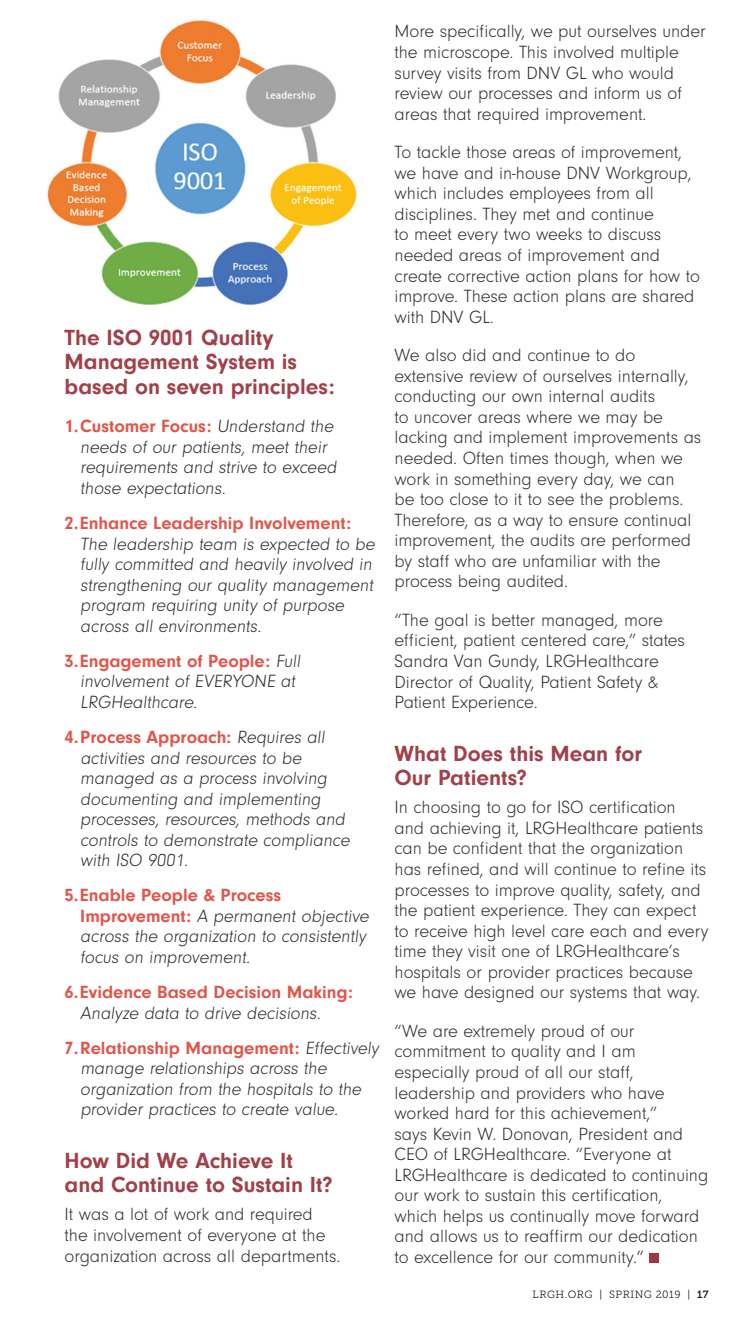
<style>
.page{position:relative;width:756px;height:1323px;background:#fff}
.page>*{position:absolute;margin:0;border:0;box-sizing:border-box;transform-origin:0 0}
.t1{font:700 22.75px/24.5px "Neuzeit Gro";color:#a24049}
.t2{font:300 18.38px/20.5px "Neuzeit Gro";color:#312f30}
.t3{font:700 18.38px "Neuzeit Gro";color:#e1564b}
.t4{font:10.5px "Museo Slab 300";letter-spacing:.05em;color:#231f20}
.s1{font-weight:700;color:#e1564b}
.s2{font-family:"Museo Slab 700"}
</style>
<div class="page">
<div style="left:649px;top:1254px;width:10px;height:9px;background:#9f3743"></div>
<img style="left:47px;top:20px;width:310px;height:285px">
<p class="t1" style="left:65px;top:325px;width:272px">The ISO 9001 Quality<br>Management System is based on seven principles:</p>
<p class="t2" style="left:80px;top:417px;width:260px;text-indent:-16px"><span class="s1">1.Customer Focus:</span> Understand the needs of our patients, meet their requirements and strive to exceed those expectations.</p>
<p class="t3" style="left:65px;top:513px;width:288px">2.Enhance Leadership Involvement:</p>
<p class="t2" style="left:80px;top:534px;width:299px">The leadership team is expected to be fully committed and heavily involved in strengthening our quality management program requiring unity of purpose across all environments.</p>
<p class="t2" style="left:80px;top:651px;width:224px;text-indent:-16px"><span class="s1">3.Engagement of People:</span> Full involvement of EVERYONE at<br>LRGHealthcare.</p>
<p class="t2" style="left:80px;top:727px;width:274px;text-indent:-16px"><span class="s1">4.Process Approach:</span> Requires all activities and resources to be managed as a process involving documenting and implementing processes, resources, methods and controls to demonstrate compliance with ISO 9001.</p>
<p class="t2" style="left:80px;top:886px;width:293px;text-indent:-16px"><span class="s1">5.Enable People &amp; Process<br>Improvement :</span> A permanent objective across the organization to consistently focus on improvement.</p>
<p class="t3" style="left:65px;top:982px;width:290px">6.Evidence Based Decision Making:</p>
<p class="t2" style="left:65px;top:996px;width:318px;line-height:35px;text-indent:16px">Analyze data to drive decisions.<br><span class="s1">7.Relationship Management:</span> Effectively</p>
<p class="t2" style="left:80px;top:1058px;width:285px">manage relationships across the organization from the hospitals to the provider practices to create value.</p>
<p class="t1" style="left:65px;top:1148px;width:270px">How Did We Achieve It and Continue to Sustain It?</p>
<p class="t2" style="left:65px;top:1205px;width:277px">It was a lot of work and required the involvement of everyone at the organization across all departments.</p>
<p class="t2" style="left:395px;top:22px;width:313px">More specifically, we put ourselves under the microscope. This involved multiple survey visits from DNV GL who would review our processes and inform us of areas that required improvement.</p>
<p class="t2" style="left:395px;top:142px;width:307px">To tackle those areas of improvement, we have and in-house DNV Workgroup, which includes employees from all disciplines. They met and continue<br>to meet every two weeks to discuss needed areas of improvement and create corrective action plans for how to improve. These action plans are shared with DNV GL.</p>
<p class="t2" style="left:395px;top:345px;width:308px">We also did and continue to do extensive review of ourselves internally, conducting our own internal audits<br>to uncover areas where we may be lacking and implement improvements as needed. Often times though, when we work in something every day, we can<br>be too close to it to see the problems.<br>Therefore, as a way to ensure continual improvement, the audits are performed by staff who are unfamiliar with the process being audited.</p>
<p class="t2" style="left:395px;top:610px;width:292px">“The goal is better managed, more efficient, patient centered care,” states Sandra Van Gundy, LRGHealthcare Director of Quality, Patient Safety &amp; Patient Experience.</p>
<p class="t1" style="left:395px;top:741px;width:249px">What Does this Mean for<br>Our Patients?</p>
<p class="t2" style="left:395px;top:798px;width:316px">In choosing to go for ISO certification and achieving it, LRGHealthcare patients can be confident that the organization has refined, and will continue to refine its processes to improve quality, safety, and the patient experience. They can expect to receive high level care each and every time they visit one of LRGHealthcare’s hospitals or provider practices because we have designed our systems that way.</p>
<p class="t2" style="left:395px;top:1021px;width:315px">“We are extremely proud of our commitment to quality and I am especially proud of all our staff, leadership and providers who have worked hard for this achievement,”<br>says Kevin W. Donovan, President and CEO of LRGHealthcare. “Everyone at LRGHealthcare is dedicated to continuing our work to sustain this certification, which helps us continually move forward and allows us to reaffirm our dedication to excellence for our community.”</p>
<p class="t4" style="left:533px;top:1288px;width:178px">LRGH.ORG | SPRING 2019 | <span class="s2">17</span></p>
</div>
